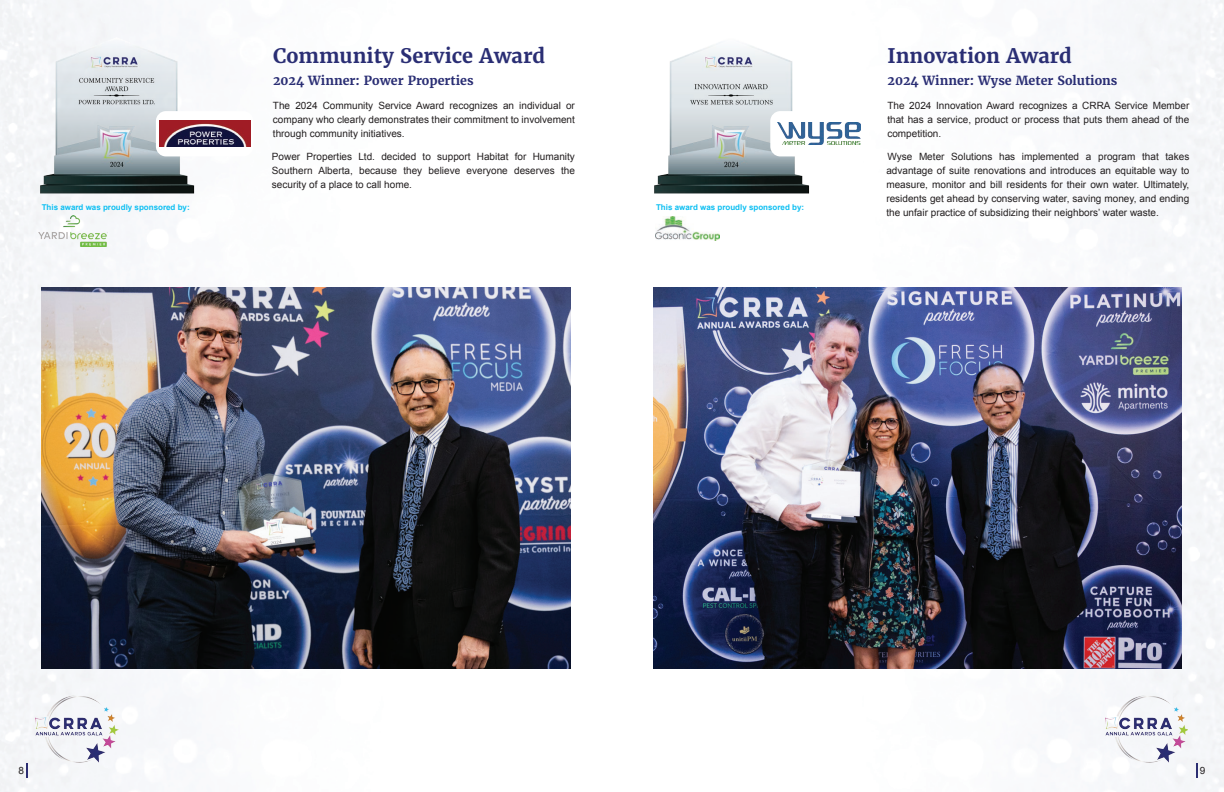
<style>
.page{position:relative;width:1224px;height:792px;background:#fff}
.page>*{position:absolute;margin:0;border:0;box-sizing:border-box;transform-origin:0 0}
.t1{font:700 20px "Merriweather";color:#2a2e74}
.t2{font:700 12.5px "Merriweather";color:#2a2e74}
.t3{font:10px/14px "Arial";color:#231f20;text-align:justify}
.t4{font:700 8px "Arial";color:#0dbff2}
</style>
<div class="page">
<img style="left:0;top:0;width:1224px;height:792px">
<img style="left:39px;top:216px;width:68px;height:31px">
<img style="left:25px;top:25px;width:183px;height:178px">
<div style="left:156px;top:111px;width:97px;height:45px;background:#fff;border-radius:10px"></div>
<img style="left:159px;top:121px;width:92px;height:26px">
<img style="left:42px;top:288px;width:528px;height:381px">
<img style="left:655px;top:216px;width:65px;height:24px">
<img style="left:640px;top:25px;width:182px;height:178px">
<div style="left:770px;top:111px;width:98px;height:45px;background:#fff;border-radius:10px"></div>
<img style="left:778px;top:122px;width:82px;height:22px">
<img style="left:653px;top:288px;width:529px;height:381px">
<img style="left:36px;top:696px;width:82px;height:67px">
<img style="left:1105px;top:696px;width:83px;height:67px">
<svg style="left:26px;top:763px;width:1px;height:15px"></svg>
<svg style="left:1196px;top:764px;width:2px;height:14px"></svg>
<p class="t4" style="left:42px;top:202px;width:150px">This award was proudly sponsored by:</p>
<h1 class="t1" style="left:273px;top:43px;width:274px">Community Service Award</h1>
<p class="t2" style="left:273px;top:72px;width:202px">2024 Winner: Power Properties</p>
<p class="t3" style="left:273px;top:99px;width:303px">The 2024 Community Service Award recognizes an individual or company who clearly demonstrates their commitment to involvement through community initiatives.</p>
<p class="t3" style="left:272px;top:150px;width:304px">Power Properties Ltd. decided to support Habitat for Humanity Southern Alberta, because they believe everyone deserves the security of a place to call home.</p>
<p class="t4" style="left:656px;top:202px;width:150px">This award was proudly sponsored by:</p>
<h1 class="t1" style="left:888px;top:43px;width:186px">Innovation Award</h1>
<p class="t2" style="left:888px;top:72px;width:231px">2024 Winner: Wyse Meter Solutions</p>
<p class="t3" style="left:887px;top:99px;width:303px">The 2024 Innovation Award recognizes a CRRA Service Member that has a service, product or process that puts them ahead of the competition.</p>
<p class="t3" style="left:886px;top:150px;width:305px">Wyse Meter Solutions has implemented a program that takes advantage of suite renovations and introduces an equitable way to measure, monitor and bill residents for their own water. Ultimately, residents get ahead by conserving water, saving money, and ending the unfair practice of subsidizing their neighbors’ water waste.</p>
<p class="t3" style="left:18px;top:764px;width:7px">8</p>
<p class="t3" style="left:1200px;top:764px;width:7px">9</p>
</div>
